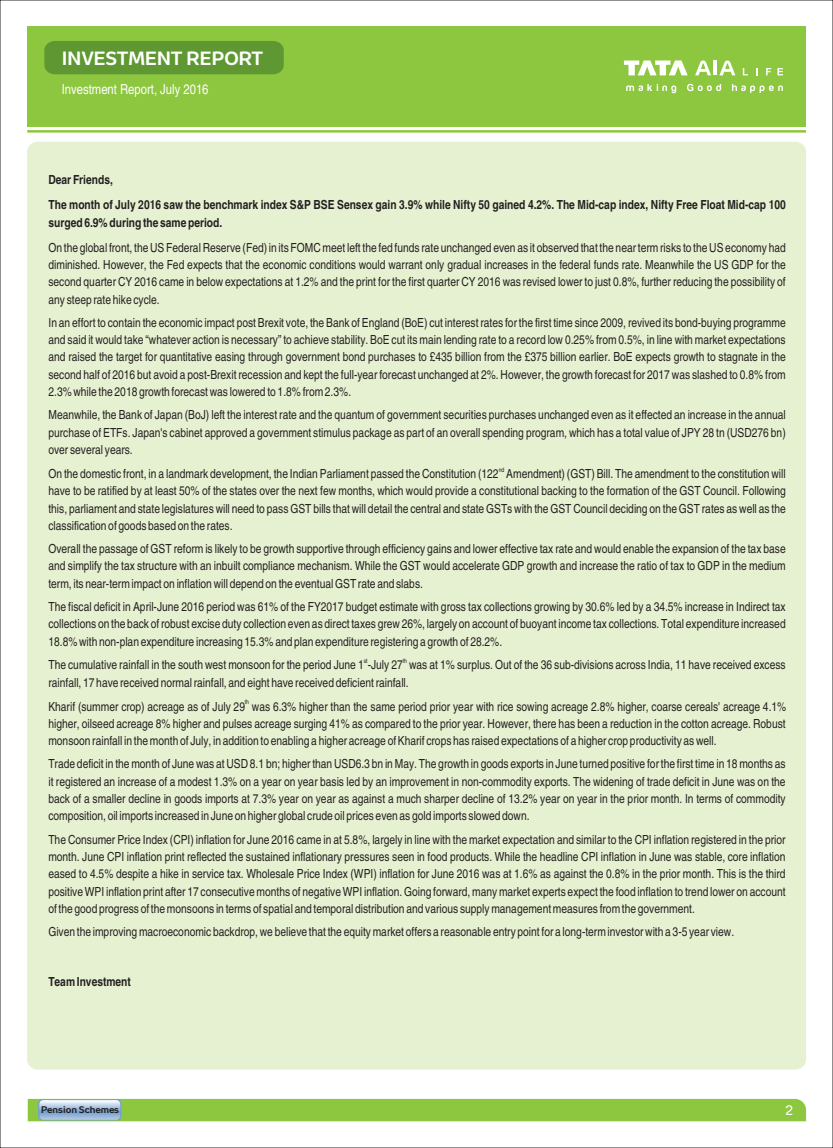
<style>
.page{position:relative;width:833px;height:1148px;background:#fff}
.page>*{position:absolute;margin:0;border:0;box-sizing:border-box;transform-origin:0 0}
.t1{font:700 18.75px "TATAAIA Print";color:#fff}
.t2{font:condensed 13.75px "Helvetica";color:#fff}
.t3{font:13.75px "TATAAIA Print";color:#fff}
.t4{font:condensed 12.5px/17.4px "Helvetica";color:#231f20;text-align:justify}
.t5{font:700 condensed 12.5px/25.2px "Helvetica";color:#231f20}
.t6{font:700 9.38px "TATAAIA Print";color:#231f20}
.t7{font:condensed 6.25px "Helvetica";color:#231f20}
</style>
<div class="page">
<div style="left:27px;top:142px;width:779px;height:927px;background:#e6f1d1;border-radius:10px"></div>
<div style="left:28px;top:1098px;width:778px;height:23px;background:#8dc73f"></div>
<div style="left:27px;top:27px;width:779px;height:100px;background:#8dc73f"></div>
<svg style="left:626px;top:84px;width:50px;height:9px"></svg>
<svg style="left:687px;top:84px;width:34px;height:7px"></svg>
<svg style="left:732px;top:84px;width:50px;height:9px"></svg>
<svg style="left:742px;top:68px;width:6px;height:7px"></svg>
<svg style="left:766px;top:68px;width:5px;height:7px"></svg>
<svg style="left:777px;top:68px;width:6px;height:7px"></svg>
<svg style="left:695px;top:60px;width:16px;height:15px"></svg>
<svg style="left:719px;top:60px;width:16px;height:15px"></svg>
<hr style="left:713px;top:60px;width:3px;height:15px;background:#fff">
<svg style="left:624px;top:60px;width:63px;height:15px"></svg>
<div style="left:44px;top:41px;width:240px;height:33px;background:#5f9832"></div>
<svg style="left:38px;top:1099px;width:83px;height:21px"></svg>
<svg style="left:39px;top:1100px;width:81px;height:19px;background:#aac4e2"></svg>
<hr style="left:27px;top:130px;width:779px;height:3px;background:#8dc73f">
<h1 class="t1" style="left:62px;top:51px;width:203px">INVESTMENT REPORT</h1>
<p class="t2" style="left:62px;top:84px;width:148px">Investment Report, July 2016</p>
<p class="t5" style="left:48px;top:168px;width:738px">Dear Friends,<br>The month of July 2016 saw the benchmark index S&amp;P BSE Sensex gain 3.9% while Nifty 50 gained 4.2%. The Mid-cap index, Nifty Free Float Mid-cap 100</p>
<p class="t5" style="left:48px;top:211px;width:175px">surged 6.9% during the same period.</p>
<p class="t4" style="left:48px;top:240px;width:738px">On the global front, the US Federal Reserve (Fed) in its FOMC meet left the fed funds rate unchanged even as it observed that the near term risks to the US economy had diminished. However, the Fed expects that the economic conditions would warrant only gradual increases in the federal funds rate. Meanwhile the US GDP for the second quarter CY 2016 came in below expectations at 1.2% and the print for the first quarter CY 2016 was revised lower to just 0.8%, further reducing the possibility of any steep rate hike cycle.</p>
<p class="t4" style="left:48px;top:315px;width:738px">In an effort to contain the economic impact post Brexit vote, the Bank of England (BoE) cut interest rates for the first time since 2009, revived its bond-buying programme and said it would take “whatever action is necessary” to achieve stability. BoE cut its main lending rate to a record low 0.25% from 0.5%, in line with market expectations and raised the target for quantitative easing through government bond purchases to £435 billion from the £375 billion earlier. BoE expects growth to stagnate in the second half of 2016 but avoid a post-Brexit recession and kept the full-year forecast unchanged at 2%. However, the growth forecast for 2017 was slashed to 0.8% from 2.3% while the 2018 growth forecast was lowered to 1.8% from 2.3%.</p>
<p class="t4" style="left:48px;top:407px;width:738px">Meanwhile, the Bank of Japan (BoJ) left the interest rate and the quantum of government securities purchases unchanged even as it effected an increase in the annual purchase of ETFs. Japan's cabinet approved a government stimulus package as part of an overall spending program, which has a total value of JPY 28 tn (USD276 bn) over several years.</p>
<p class="t7" style="left:498px;top:467px;width:7px">nd</p>
<p class="t4" style="left:48px;top:466px;width:738px">On the domestic front, in a landmark development, the Indian Parliament passed the Constitution (122 Amendment) (GST) Bill. The amendment to the constitution will have to be ratified by at least 50% of the states over the next few months, which would provide a constitutional backing to the formation of the GST Council. Following this, parliament and state legislatures will need to pass GST bills that will detail the central and state GSTs with the GST Council deciding on the GST rates as well as the classification of goods based on the rates.</p>
<p class="t4" style="left:48px;top:541px;width:738px">Overall the passage of GST reform is likely to be growth supportive through efficiency gains and lower effective tax rate and would enable the expansion of the tax base and simplify the tax structure with an inbuilt compliance mechanism. While the GST would accelerate GDP growth and increase the ratio of tax to GDP in the medium term, its near-term impact on inflation will depend on the eventual GST rate and slabs.</p>
<p class="t4" style="left:48px;top:599px;width:738px">The fiscal deficit in April-June 2016 period was 61% of the FY2017 budget estimate with gross tax collections growing by 30.6% led by a 34.5% increase in Indirect tax collections on the back of robust excise duty collection even as direct taxes grew 26%, largely on account of buoyant income tax collections. Total expenditure increased 18.8% with non-plan expenditure increasing 15.3% and plan expenditure registering a growth of 28.2%.</p>
<p class="t7" style="left:363px;top:658px;width:5px">st</p>
<p class="t7" style="left:403px;top:658px;width:6px">th</p>
<p class="t4" style="left:48px;top:657px;width:738px">The cumulative rainfall in the south west monsoon for the period June 1 -July 27 was at 1% surplus. Out of the 36 sub-divisions across India, 11 have received excess rainfall, 17 have received normal rainfall, and eight have received deficient rainfall.</p>
<p class="t7" style="left:245px;top:699px;width:6px">th</p>
<p class="t4" style="left:48px;top:698px;width:739px">Kharif (summer crop) acreage as of July 29 was 6.3% higher than the same period prior year with rice sowing acreage 2.8% higher, coarse cereals' acreage 4.1% higher, oilseed acreage 8% higher and pulses acreage surging 41% as compared to the prior year. However, there has been a reduction in the cotton acreage. Robust monsoon rainfall in the month of July, in addition to enabling a higher acreage of Kharif crops has raised expectations of a higher crop productivity as well.</p>
<p class="t4" style="left:48px;top:756px;width:738px">Trade deficit in the month of June was at USD 8.1 bn; higher than USD6.3 bn in May. The growth in goods exports in June turned positive for the first time in 18 months as it registered an increase of a modest 1.3% on a year on year basis led by an improvement in non-commodity exports. The widening of trade deficit in June was on the back of a smaller decline in goods imports at 7.3% year on year as against a much sharper decline of 13.2% year on year in the prior month. In terms of commodity composition, oil imports increased in June on higher global crude oil prices even as gold imports slowed down.</p>
<p class="t4" style="left:48px;top:831px;width:738px">The Consumer Price Index (CPI) inflation for June 2016 came in at 5.8%, largely in line with the market expectation and similar to the CPI inflation registered in the prior month. June CPI inflation print reflected the sustained inflationary pressures seen in food products. While the headline CPI inflation in June was stable, core inflation eased to 4.5% despite a hike in service tax. Wholesale Price Index (WPI) inflation for June 2016 was at 1.6% as against the 0.8% in the prior month. This is the third positive WPI inflation print after 17 consecutive months of negative WPI inflation. Going forward, many market experts expect the food inflation to trend lower on account of the good progress of the monsoons in terms of spatial and temporal distribution and various supply management measures from the government.</p>
<p class="t4" style="left:48px;top:924px;width:687px">Given the improving macroeconomic backdrop, we believe that the equity market offers a reasonable entry point for a long-term investor with a 3-5 year view.</p>
<p class="t5" style="left:48px;top:970px;width:84px">Team Investment</p>
<p class="t6" style="left:41px;top:1105px;width:80px">Pension Schemes</p>
<p class="t3" style="left:785px;top:1104px;width:9px">2</p>
</div>
